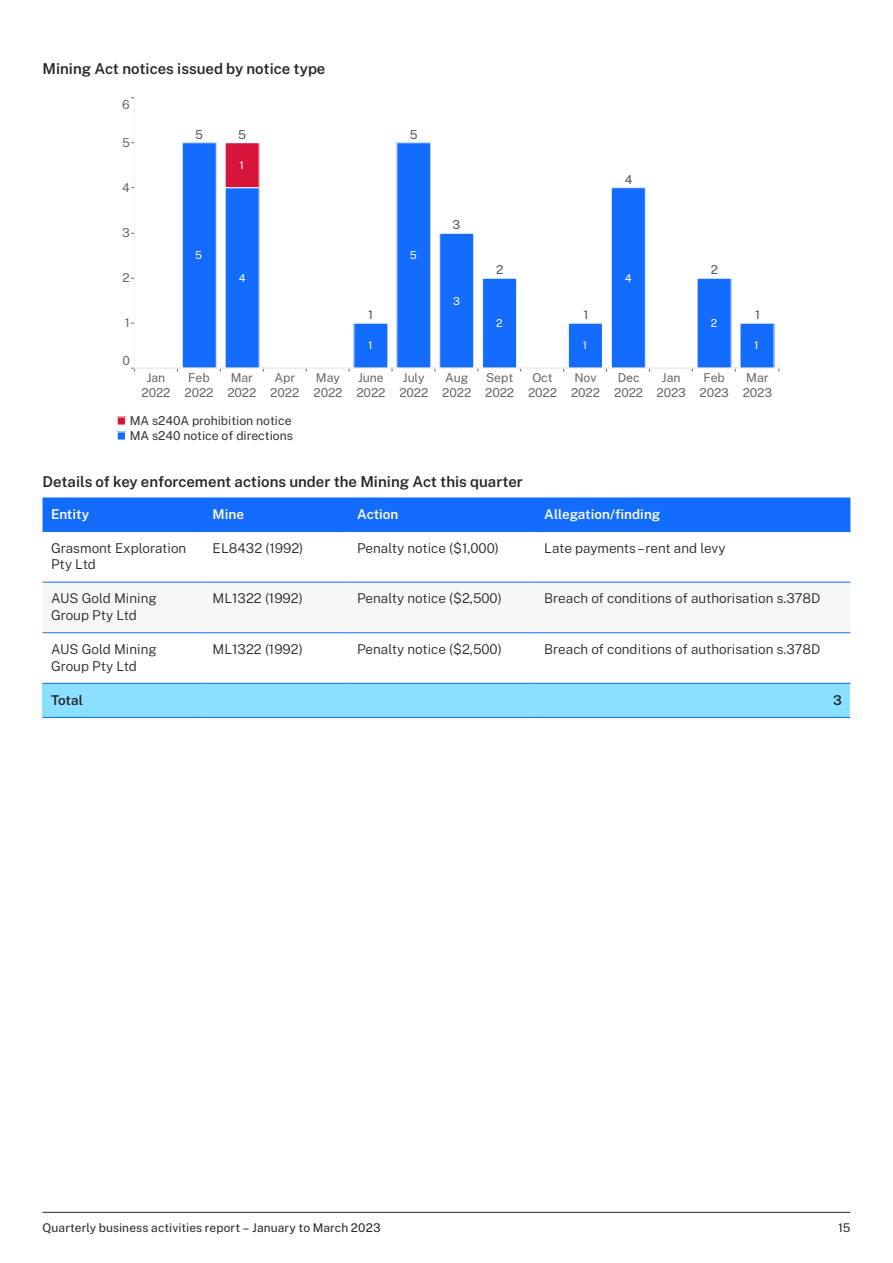
<style>
.page{position:relative;width:893px;height:1263px;background:#fff}
.page>*{position:absolute;margin:0;border:0;box-sizing:border-box;transform-origin:0 0}
.H3_fig_table_heading{font:600 15px "Public Sans";color:#22272b}
.Table_body{font:300 13.5px/16.5px "Public Sans";color:#22272b}
.Table_header__white{font:600 13.5px "Public Sans";color:#fff}
.Table_header{font:600 13.5px "Public Sans";letter-spacing:-.01em;color:#22272b}
.t1{font:12.3px/14.2px "Public Sans Light 0 50";letter-spacing:-.01em;color:#666}
.t2{font:12.3px/15px "Public Sans Light 0 50";letter-spacing:-.005em;color:#333}
.t3{font:12.3px "Public Sans Light 0 50";color:#555}
.t4{font:12px "Public Sans";letter-spacing:.005em;color:#22272b}
.t5{font:10.95px "Public Sans Light 0 50";color:#fff}
</style>
<div class="page">
<hr style="left:43px;top:1212px;width:807px;height:1px;background:#22272b">
<svg style="left:131px;top:368px;width:648px;height:4px"></svg>
<div style="left:740px;top:323px;width:34px;height:45px;background:#146cfd"></div>
<div style="left:697px;top:278px;width:34px;height:90px;background:#146cfd"></div>
<div style="left:611px;top:188px;width:34px;height:180px;background:#146cfd"></div>
<div style="left:611px;top:187px;width:35px;height:181px;border:1px solid #fff"></div>
<div style="left:568px;top:323px;width:34px;height:45px;background:#146cfd"></div>
<div style="left:568px;top:323px;width:35px;height:45px;border:1px solid #fff"></div>
<div style="left:483px;top:278px;width:34px;height:90px;background:#146cfd"></div>
<div style="left:482px;top:278px;width:35px;height:90px;border:1px solid #fff"></div>
<div style="left:440px;top:233px;width:34px;height:135px;background:#146cfd"></div>
<div style="left:439px;top:233px;width:35px;height:135px;border:1px solid #fff"></div>
<div style="left:397px;top:143px;width:34px;height:225px;background:#146cfd"></div>
<div style="left:354px;top:323px;width:34px;height:45px;background:#146cfd"></div>
<div style="left:225px;top:188px;width:34px;height:180px;background:#146cfd"></div>
<div style="left:182px;top:143px;width:34px;height:225px;background:#146cfd"></div>
<div style="left:182px;top:142px;width:35px;height:226px;border:1px solid #fff"></div>
<div style="left:225px;top:143px;width:34px;height:45px;background:#d7153a"></div>
<div style="left:225px;top:142px;width:35px;height:46px;border:1px solid #fff"></div>
<hr style="left:135px;top:368px;width:644px;height:1px;background:#f5f5f5">
<hr style="left:135px;top:98px;width:1px;height:270px;background:#f5f5f5">
<div style="left:117px;top:417px;width:8px;height:8px;background:#d7153a"></div>
<div style="left:117px;top:417px;width:9px;height:8px;border:1px solid #fff"></div>
<div style="left:117px;top:432px;width:8px;height:8px;background:#146cfd"></div>
<div style="left:117px;top:431px;width:9px;height:9px;border:1px solid #fff"></div>
<div style="left:43px;top:497px;width:807px;height:34px;background:#146cfd"></div>
<div style="left:43px;top:683px;width:807px;height:34px;background:#8ce0ff"></div>
<hr style="left:43px;top:582px;width:161px;height:1px;background:#146cfd">
<hr style="left:204px;top:582px;width:145px;height:1px;background:#146cfd">
<hr style="left:349px;top:582px;width:187px;height:1px;background:#146cfd">
<hr style="left:536px;top:582px;width:314px;height:1px;background:#146cfd">
<hr style="left:43px;top:632px;width:161px;height:1px;background:#146cfd">
<hr style="left:204px;top:632px;width:145px;height:1px;background:#146cfd">
<hr style="left:349px;top:632px;width:187px;height:1px;background:#146cfd">
<hr style="left:536px;top:632px;width:314px;height:1px;background:#146cfd">
<hr style="left:43px;top:531px;width:161px;height:1px;background:#146cfd">
<hr style="left:204px;top:531px;width:145px;height:1px;background:#146cfd">
<hr style="left:349px;top:531px;width:187px;height:1px;background:#146cfd">
<hr style="left:536px;top:531px;width:314px;height:1px;background:#146cfd">
<hr style="left:43px;top:683px;width:161px;height:1px;background:#146cfd">
<hr style="left:204px;top:683px;width:145px;height:1px;background:#146cfd">
<hr style="left:349px;top:683px;width:187px;height:1px;background:#146cfd">
<hr style="left:536px;top:683px;width:314px;height:1px;background:#146cfd">
<hr style="left:43px;top:717px;width:161px;height:1px;background:#146cfd">
<hr style="left:204px;top:717px;width:145px;height:1px;background:#146cfd">
<hr style="left:349px;top:717px;width:187px;height:1px;background:#146cfd">
<hr style="left:536px;top:717px;width:314px;height:1px;background:#146cfd">
<h3 class="H3_fig_table_heading" style="left:43px;top:57px;width:284px">Mining Act notices issued by notice type</h3>
<p class="t1" style="left:122px;top:97px;width:9px">6</p>
<p class="t1" style="left:122px;top:134px;width:9px">5</p>
<p class="t1" style="left:122px;top:179px;width:9px">4</p>
<p class="t1" style="left:122px;top:225px;width:9px">3</p>
<p class="t1" style="left:123px;top:270px;width:9px">2</p>
<p class="t1" style="left:125px;top:315px;width:6px">1</p>
<p class="t1" style="left:122px;top:352px;width:9px">0</p>
<p class="t3" style="left:195px;top:125px;width:9px">5</p>
<p class="t3" style="left:238px;top:125px;width:9px">5</p>
<p class="t5" style="left:239px;top:157px;width:6px">1</p>
<p class="t3" style="left:410px;top:125px;width:9px">5</p>
<p class="t5" style="left:195px;top:247px;width:8px">5</p>
<p class="t5" style="left:410px;top:247px;width:8px">5</p>
<p class="t5" style="left:239px;top:270px;width:8px">4</p>
<p class="t3" style="left:368px;top:306px;width:6px">1</p>
<p class="t3" style="left:453px;top:216px;width:9px">3</p>
<p class="t5" style="left:453px;top:293px;width:8px">3</p>
<p class="t3" style="left:496px;top:261px;width:9px">2</p>
<p class="t3" style="left:625px;top:170px;width:9px">4</p>
<p class="t5" style="left:625px;top:270px;width:8px">4</p>
<p class="t3" style="left:711px;top:261px;width:9px">2</p>
<p class="t3" style="left:583px;top:306px;width:6px">1</p>
<p class="t5" style="left:496px;top:315px;width:8px">2</p>
<p class="t5" style="left:711px;top:315px;width:8px">2</p>
<p class="t3" style="left:755px;top:306px;width:6px">1</p>
<p class="t5" style="left:368px;top:337px;width:6px">1</p>
<p class="t5" style="left:583px;top:337px;width:6px">1</p>
<p class="t5" style="left:754px;top:337px;width:6px">1</p>
<p class="t1" style="left:142px;top:370px;width:31px;text-align:center">Jan<br>2022</p>
<p class="t1" style="left:184px;top:370px;width:31px;text-align:center">Feb<br>2022</p>
<p class="t1" style="left:227px;top:370px;width:31px">Mar<br>2022</p>
<p class="t1" style="left:270px;top:370px;width:31px;text-align:center">Apr<br>2022</p>
<p class="t1" style="left:314px;top:370px;width:31px">May<br>2022</p>
<p class="t1" style="left:356px;top:370px;width:31px">June<br>2022</p>
<p class="t1" style="left:399px;top:370px;width:31px">July<br>2022</p>
<p class="t1" style="left:442px;top:370px;width:31px">Aug<br>2022</p>
<p class="t1" style="left:485px;top:370px;width:31px">Sept<br>2022</p>
<p class="t1" style="left:528px;top:370px;width:31px;text-align:center">Oct<br>2022</p>
<p class="t1" style="left:571px;top:370px;width:31px">Nov<br>2022</p>
<p class="t1" style="left:614px;top:370px;width:31px">Dec<br>2022</p>
<p class="t1" style="left:657px;top:370px;width:31px;text-align:center">Jan<br>2023</p>
<p class="t1" style="left:699px;top:370px;width:31px;text-align:center">Feb<br>2023</p>
<p class="t1" style="left:743px;top:370px;width:31px">Mar<br>2023</p>
<p class="t2" style="left:130px;top:413px;width:165px">MA s240A prohibition notice<br>MA s240 notice of directions</p>
<h3 class="H3_fig_table_heading" style="left:43px;top:471px;width:482px">Details of key enforcement actions under the Mining Act this quarter</h3>
<p class="Table_header__white" style="left:51px;top:504px;width:40px">Entity</p>
<p class="Table_header__white" style="left:213px;top:504px;width:33px">Mine</p>
<p class="Table_header__white" style="left:357px;top:504px;width:43px">Action</p>
<p class="Table_header__white" style="left:544px;top:504px;width:118px">Allegation/finding</p>
<p class="Table_body" style="left:51px;top:539px;width:137px">Grasmont Exploration<br>Pty Ltd</p>
<p class="Table_body" style="left:213px;top:539px;width:92px">EL8432 (1992)</p>
<p class="Table_body" style="left:357px;top:539px;width:143px">Penalty notice ($1,000)</p>
<p class="Table_body" style="left:544px;top:539px;width:183px">Late payments – rent and levy</p>
<p class="Table_body" style="left:51px;top:589px;width:107px">AUS Gold Mining<br>Group Pty Ltd</p>
<p class="Table_body" style="left:213px;top:589px;width:92px">ML1322 (1992)</p>
<p class="Table_body" style="left:357px;top:589px;width:146px">Penalty notice ($2,500)</p>
<p class="Table_body" style="left:544px;top:589px;width:277px">Breach of conditions of authorisation s.378D</p>
<p class="Table_body" style="left:51px;top:640px;width:107px">AUS Gold Mining<br>Group Pty Ltd</p>
<p class="Table_body" style="left:213px;top:640px;width:92px">ML1322 (1992)</p>
<p class="Table_body" style="left:357px;top:640px;width:146px">Penalty notice ($2,500)</p>
<p class="Table_body" style="left:544px;top:640px;width:277px">Breach of conditions of authorisation s.378D</p>
<p class="Table_header" style="left:51px;top:690px;width:34px">Total</p>
<p class="Table_header" style="left:833px;top:690px;width:10px">3</p>
<p class="t4" style="left:43px;top:1219px;width:340px">Quarterly business activities report – January to March 2023</p>
<p class="t4" style="left:838px;top:1219px;width:14px">15</p>
</div>
